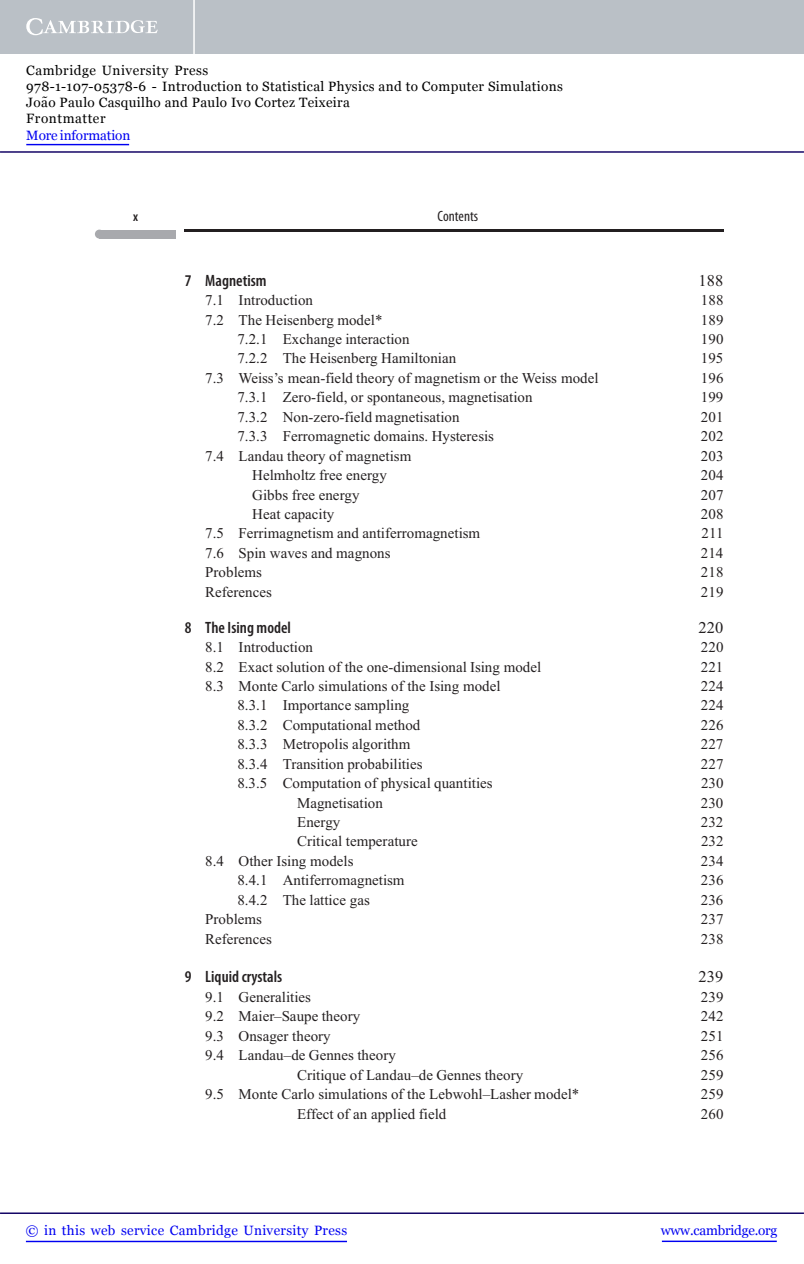
<style>
.page{position:relative;width:804px;height:1264px;background:#fff}
.page>*{position:absolute;margin:0;border:0;box-sizing:border-box;transform-origin:0 0}
.t1{font:600 condensed 16.5px "Myriad Pro";color:#231f20}
.t2{font:16.5px "Times New Roman";letter-spacing:.005em;color:#231f20}
.t3{font:15px "Times New Roman";letter-spacing:.005em;color:#231f20}
.t4{font:condensed 15px "Myriad Pro";color:#231f20}
.t5{font:13.5px/16.2px "Georgia";letter-spacing:.025em;color:#000}
.t6{font:13.5px "Georgia";letter-spacing:.025em;color:#0000f1}
.t7{font:13.5px "Georgia";letter-spacing:-.015em;color:#0000f1}
.t8{font:13.5px "Georgia";letter-spacing:-.01em;color:#0000f1}
.t9{font:600 condensed 13.5px "Myriad Pro";color:#231f20}
</style>
<div class="page">
<img style="left:185px;top:229px;width:538px;height:2px">
<div style="left:99px;top:230px;width:77px;height:9px;background:#a8a9ad"></div>
<div style="left:95px;top:230px;width:9px;height:8px;background:#a8a9ad;border-radius:50%"></div>
<div style="left:0;top:0;width:804px;height:54px;background:#bac0c6"></div>
<svg style="left:26px;top:18px;width:132px;height:17px"></svg>
<hr style="left:193px;top:0;width:2px;height:54px;background:#fff">
<hr style="left:0;top:151px;width:804px;height:2px;background:#150666">
<hr style="left:662px;top:1240px;width:114px;height:2px;background:#0000f1">
<hr style="left:0;top:1212px;width:804px;height:1px;background:#150666">
<hr style="left:26px;top:1240px;width:321px;height:2px;background:#0000f1">
<hr style="left:26px;top:144px;width:103px;height:1px;background:#0000f1">
<p class="t5" style="left:26px;top:62px;width:538px">Cambridge University Press<br>978-1-107-05378-6 - Introduction to Statistical Physics and to Computer Simulations Joao Paulo Casquilho and Paulo Ivo Cortez Teixeira<br>Frontmatter</p>
<p class="t8" style="left:26px;top:127px;width:105px">More information</p>
<p class="t5" style="left:41px;top:94px;width:8px">˜</p>
<p class="t9" style="left:133px;top:211px;width:6px">x</p>
<p class="t4" style="left:437px;top:210px;width:42px">Contents</p>
<p class="t1" style="left:185px;top:274px;width:83px">7 Magnetism</p>
<p class="t2" style="left:698px;top:274px;width:26px">188</p>
<p class="t3" style="left:205px;top:295px;width:109px">7.1 Introduction</p>
<p class="t3" style="left:701px;top:295px;width:24px">188</p>
<p class="t3" style="left:205px;top:314px;width:179px">7.2 The Heisenberg model*</p>
<p class="t3" style="left:701px;top:314px;width:24px">189</p>
<p class="t3" style="left:237px;top:333px;width:174px">7.2.1 Exchange interaction</p>
<p class="t3" style="left:701px;top:333px;width:24px">190</p>
<p class="t3" style="left:237px;top:353px;width:220px">7.2.2 The Heisenberg Hamiltonian</p>
<p class="t3" style="left:701px;top:353px;width:24px">195</p>
<p class="t3" style="left:205px;top:372px;width:395px">7.3 Weiss’s mean-field theory of magnetism or the Weiss model</p>
<p class="t3" style="left:701px;top:372px;width:24px">196</p>
<p class="t3" style="left:237px;top:392px;width:297px">7.3.1 Zero-field, or spontaneous, magnetisation</p>
<p class="t3" style="left:701px;top:392px;width:24px">199</p>
<p class="t3" style="left:237px;top:411px;width:224px">7.3.2 Non-zero-field magnetisation</p>
<p class="t3" style="left:701px;top:411px;width:24px">201</p>
<p class="t3" style="left:237px;top:431px;width:258px">7.3.3 Ferromagnetic domains. Hysteresis</p>
<p class="t3" style="left:701px;top:431px;width:24px">202</p>
<p class="t3" style="left:205px;top:450px;width:207px">7.4 Landau theory of magnetism</p>
<p class="t3" style="left:701px;top:450px;width:24px">203</p>
<p class="t3" style="left:252px;top:470px;width:136px">Helmholtz free energy</p>
<p class="t3" style="left:701px;top:470px;width:24px">204</p>
<p class="t3" style="left:252px;top:489px;width:109px">Gibbs free energy</p>
<p class="t3" style="left:701px;top:489px;width:24px">207</p>
<p class="t3" style="left:252px;top:508px;width:84px">Heat capacity</p>
<p class="t3" style="left:701px;top:508px;width:24px">208</p>
<p class="t3" style="left:205px;top:528px;width:276px">7.5 Ferrimagnetism and antiferromagnetism</p>
<p class="t3" style="left:701px;top:528px;width:24px">211</p>
<p class="t3" style="left:205px;top:547px;width:187px">7.6 Spin waves and magnons</p>
<p class="t3" style="left:701px;top:547px;width:24px">214</p>
<p class="t3" style="left:205px;top:567px;width:58px">Problems</p>
<p class="t3" style="left:701px;top:567px;width:24px">218</p>
<p class="t3" style="left:205px;top:586px;width:68px">References</p>
<p class="t3" style="left:701px;top:586px;width:24px">219</p>
<p class="t1" style="left:185px;top:621px;width:108px">8 The Ising model</p>
<p class="t2" style="left:698px;top:621px;width:26px">220</p>
<p class="t3" style="left:205px;top:641px;width:109px">8.1 Introduction</p>
<p class="t3" style="left:701px;top:641px;width:24px">220</p>
<p class="t3" style="left:205px;top:661px;width:337px">8.2 Exact solution of the one-dimensional Ising model</p>
<p class="t3" style="left:701px;top:661px;width:24px">221</p>
<p class="t3" style="left:205px;top:680px;width:297px">8.3 Monte Carlo simulations of the Ising model</p>
<p class="t3" style="left:701px;top:680px;width:24px">224</p>
<p class="t3" style="left:237px;top:700px;width:174px">8.3.1 Importance sampling</p>
<p class="t3" style="left:701px;top:700px;width:24px">224</p>
<p class="t3" style="left:237px;top:719px;width:185px">8.3.2 Computational method</p>
<p class="t3" style="left:701px;top:719px;width:24px">226</p>
<p class="t3" style="left:237px;top:738px;width:175px">8.3.3 Metropolis algorithm</p>
<p class="t3" style="left:701px;top:738px;width:24px">227</p>
<p class="t3" style="left:237px;top:758px;width:187px">8.3.4 Transition probabilities</p>
<p class="t3" style="left:701px;top:758px;width:24px">227</p>
<p class="t3" style="left:237px;top:777px;width:257px">8.3.5 Computation of physical quantities</p>
<p class="t3" style="left:701px;top:777px;width:24px">230</p>
<p class="t3" style="left:297px;top:797px;width:87px">Magnetisation</p>
<p class="t3" style="left:701px;top:797px;width:24px">230</p>
<p class="t3" style="left:297px;top:816px;width:45px">Energy</p>
<p class="t3" style="left:701px;top:816px;width:24px">232</p>
<p class="t3" style="left:297px;top:836px;width:122px">Critical temperature</p>
<p class="t3" style="left:701px;top:836px;width:24px">232</p>
<p class="t3" style="left:205px;top:855px;width:150px">8.4 Other Ising models</p>
<p class="t3" style="left:701px;top:855px;width:24px">234</p>
<p class="t3" style="left:237px;top:875px;width:169px">8.4.1 Antiferromagnetism</p>
<p class="t3" style="left:701px;top:875px;width:24px">236</p>
<p class="t3" style="left:237px;top:894px;width:134px">8.4.2 The lattice gas</p>
<p class="t3" style="left:701px;top:894px;width:24px">236</p>
<p class="t3" style="left:205px;top:913px;width:58px">Problems</p>
<p class="t3" style="left:701px;top:913px;width:24px">237</p>
<p class="t3" style="left:205px;top:933px;width:68px">References</p>
<p class="t3" style="left:701px;top:933px;width:24px">238</p>
<p class="t1" style="left:185px;top:971px;width:99px">9 Liquid crystals</p>
<p class="t2" style="left:698px;top:971px;width:26px">239</p>
<p class="t3" style="left:205px;top:991px;width:107px">9.1 Generalities</p>
<p class="t3" style="left:701px;top:991px;width:24px">239</p>
<p class="t3" style="left:205px;top:1010px;width:156px">9.2 Maier–Saupe theory</p>
<p class="t3" style="left:701px;top:1010px;width:24px">242</p>
<p class="t3" style="left:205px;top:1030px;width:127px">9.3 Onsager theory</p>
<p class="t3" style="left:701px;top:1030px;width:24px">251</p>
<p class="t3" style="left:205px;top:1049px;width:192px">9.4 Landau–de Gennes theory</p>
<p class="t3" style="left:701px;top:1049px;width:24px">256</p>
<p class="t3" style="left:297px;top:1069px;width:228px">Critique of Landau–de Gennes theory</p>
<p class="t3" style="left:701px;top:1069px;width:24px">259</p>
<p class="t3" style="left:205px;top:1088px;width:375px">9.5 Monte Carlo simulations of the Lebwohl–Lasher model*</p>
<p class="t3" style="left:701px;top:1088px;width:24px">259</p>
<p class="t3" style="left:297px;top:1108px;width:151px">Effect of an applied field</p>
<p class="t3" style="left:701px;top:1108px;width:24px">260</p>
<p class="t6" style="left:26px;top:1222px;width:323px">© in this web service Cambridge University Press</p>
<p class="t7" style="left:661px;top:1222px;width:118px">www.cambridge.org</p>
</div>
